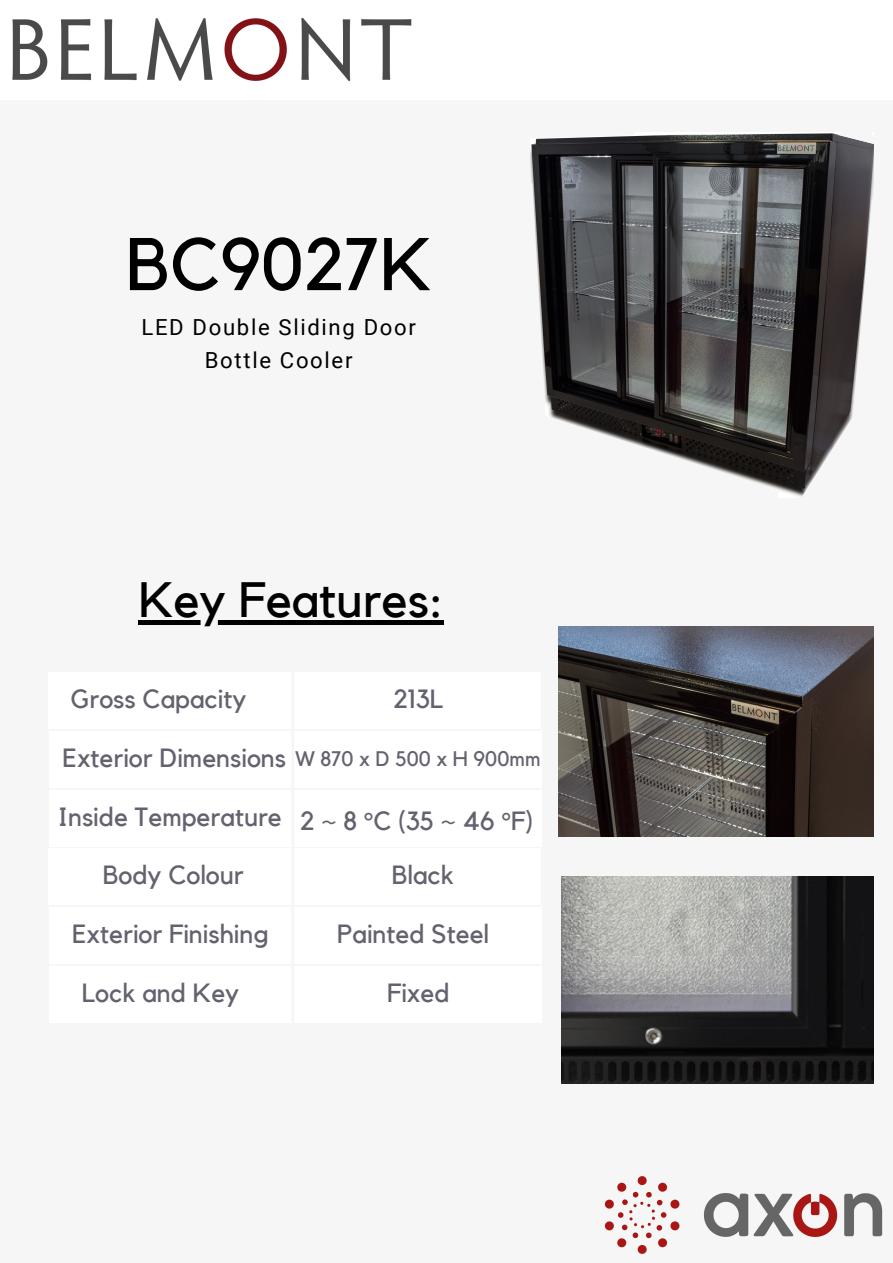
<style>
.page{position:relative;width:893px;height:1263px;background:#f6f6f6}
.page>*{position:absolute;margin:0;border:0;box-sizing:border-box;transform-origin:0 0}
.t1{font:73.5px "Kollektif";color:#000}
.t2{font:49.5px "Kollektif";color:#000}
.t3{font:26.25px "Kollektif";color:#63636f}
.t4{font:22.12px/32.6px "Roboto";letter-spacing:.075em;color:#000;text-align:center}
.t5{font:21px "Kollektif";color:#63636f}
</style>
<div class="page">
<div style="left:0;top:0;width:893px;height:100px;background:#fff"></div>
<img style="left:604px;top:1176px;width:279px;height:78px">
<img style="left:12px;top:18px;width:400px;height:63px">
<div style="left:48px;top:672px;width:492px;height:57px;background:#fff"></div>
<div style="left:49px;top:731px;width:492px;height:57px;background:#fff"></div>
<div style="left:49px;top:966px;width:492px;height:57px;background:#fff"></div>
<div style="left:49px;top:790px;width:492px;height:57px;background:#fff"></div>
<div style="left:48px;top:848px;width:492px;height:57px;background:#fff"></div>
<div style="left:49px;top:907px;width:492px;height:57px;background:#fff"></div>
<hr style="left:291px;top:614px;width:3px;height:408px;background:#f6f6f6">
<img style="left:559px;top:626px;width:314px;height:210px">
<img style="left:561px;top:877px;width:312px;height:206px">
<img style="left:530px;top:133px;width:343px;height:276px">
<svg style="left:549px;top:409px;width:204px;height:73px"></svg>
<svg style="left:530px;top:183px;width:15px;height:226px"></svg>
<svg style="left:753px;top:199px;width:120px;height:298px"></svg>
<svg style="left:530px;top:133px;width:105px;height:22px"></svg>
<svg style="left:837px;top:133px;width:37px;height:27px"></svg>
<div style="left:139px;top:620px;width:305px;height:5px;background:#000"></div>
<p class="t1" style="left:126px;top:231px;width:307px">BC9027K</p>
<p class="t4" style="left:141px;top:311px;width:276px">LED Double Sliding Door<br>Bottle Cooler</p>
<p class="t2" style="left:139px;top:577px;width:307px">Key Features:</p>
<p class="t3" style="left:71px;top:687px;width:177px">Gross Capacity</p>
<p class="t3" style="left:63px;top:746px;width:225px">Exterior Dimensions</p>
<p class="t3" style="left:393px;top:687px;width:51px">213L</p>
<p class="t5" style="left:295px;top:749px;width:247px">W 870 x D 500 x H 900mm</p>
<p class="t3" style="left:58px;top:805px;width:226px">Inside Temperature</p>
<p class="t3" style="left:103px;top:863px;width:142px">Body Colour</p>
<p class="t3" style="left:72px;top:922px;width:198px">Exterior Finishing</p>
<p class="t3" style="left:82px;top:981px;width:159px">Lock and Key</p>
<p class="t3" style="left:300px;top:809px;width:235px">2~8°C(35~46°F)</p>
<p class="t3" style="left:392px;top:863px;width:64px">Black</p>
<p class="t3" style="left:337px;top:922px;width:153px">Painted Steel</p>
<p class="t3" style="left:387px;top:981px;width:64px">Fixed</p>
</div>
